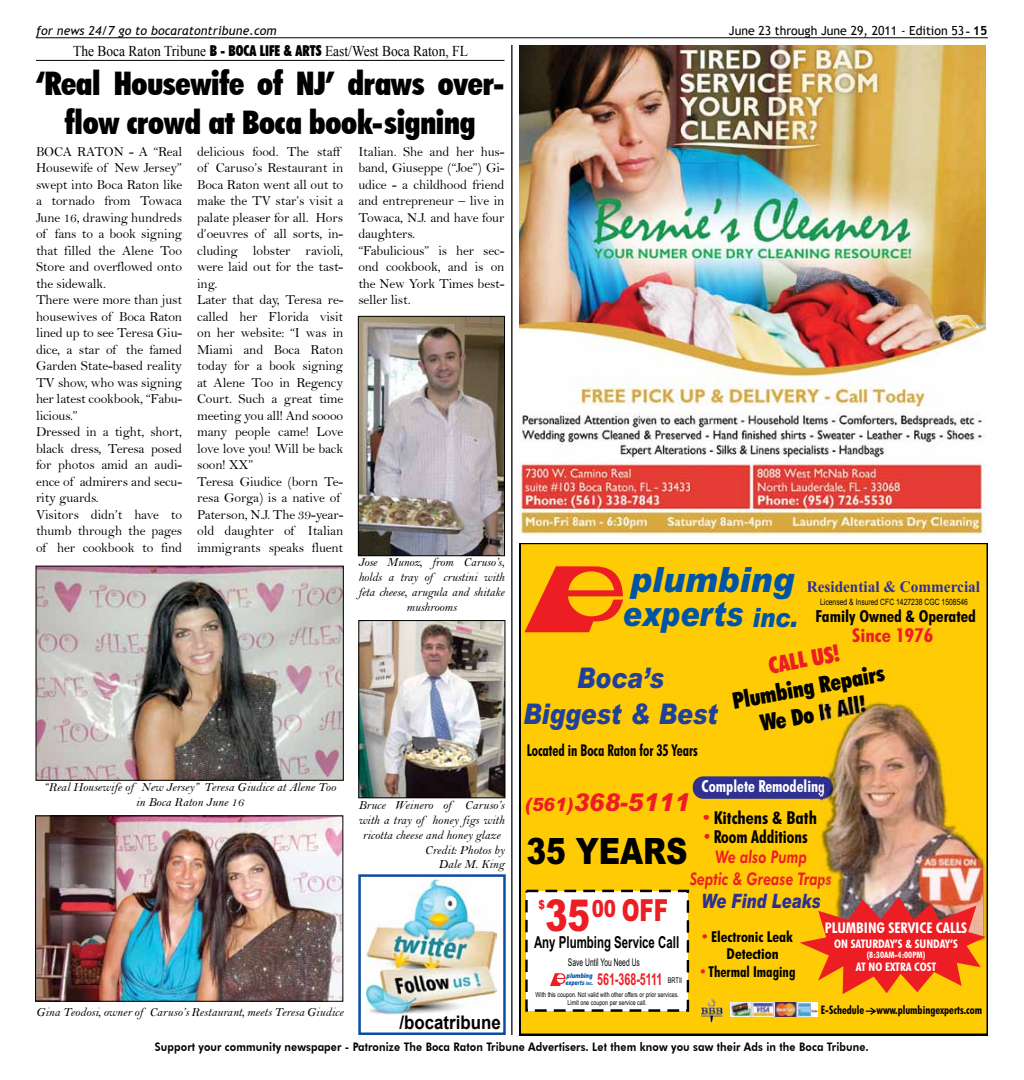
<style>
.page{position:relative;width:1024px;height:1080px;background:#fff}
.page>*{position:absolute;margin:0;border:0;box-sizing:border-box;transform-origin:0 0}
.t1{font:900 36.25px "Arial";color:#000;scale:.82 1}
.t2{font:italic 900 34.88px "Arial";color:#0054a6;scale:.94 1}
.t3{font:italic 900 34.38px "Arial";color:#0054a6;scale:.83 1}
.t4{font:900 condensed 32.5px/38.8px "Futura BT";letter-spacing:-.01em;color:#000;text-align:center}
.t5{font:900 30.38px "Arial";color:#ed1d24;scale:.71 1}
.t6{font:italic 900 28.5px/36.1px "Arial";color:#21409a;text-align:center;scale:.83 1}
.t7{font:italic 900 24.38px "Arial";color:#ed1d24;scale:.95 1}
.t8{font:900 23.75px "Arial";color:#ed1d24;scale:.77 1}
.t9{font:900 condensed 22.88px/27.2px "Futura BT";color:#000;text-align:center;scale:.95 1}
.t10{font:900 condensed 22.88px "Futura BT";color:#ed1d24;scale:.95 1}
.t11{font:italic 900 19.88px "Arial";color:#2e3092;scale:.76 1}
.t12{font:700 condensed 19.25px "Futura BT";color:#ed1d24;scale:1.11 1}
.t13{font:700 18.75px "Arial";color:#000;scale:.9 1}
.t14{font:700 condensed 17.88px "Futura BT";color:#000;scale:1.04 1}
.t15{font:700 condensed 17.88px "Futura BT";color:#000;scale:.95 1}
.t16{font:italic 800 17.38px/21.1px "Futura BT";color:#ed1d24;text-align:center;scale:.8 1}
.t17{font:700 condensed 16.62px "Futura BT";color:#000;scale:1.04 1}
.t18{font:700 condensed 16.62px "Futura BT";color:#fff;scale:.95 1}
.t19{font:700 16.5px "Arial Narrow";color:#000;scale:.85 1}
.t20{font:700 condensed 16.38px "Futura BT";color:#000;scale:.86 1}
.t21{font:700 16.38px "Arial";color:#ed1d24;scale:.65 1}
.t22{font:700 16px "Times New Roman";color:#2e3092;scale:.95 1}
.t23{font:15px "Times New Roman";color:#000;scale:.9 1}
.t24{font:700 condensed 15px/17.1px "Futura BT";color:#000;scale:1.04 1}
.t25{font:700 condensed 15px "Futura BT";color:#000;scale:.95 1}
.t26{font:700 condensed 14.75px "Futura BT";color:#fff;scale:1.04 1}
.t27{font:13.75px/16.5px "Bell";letter-spacing:-.01em;color:#000}
.t28{font:12.5px/15px "Bell MT Italic";color:#000;text-align:center}
.t29{font:12.5px "Trebuchet MS";color:#000}
.t30{font:italic 12.5px "Trebuchet MS";letter-spacing:.01em;color:#000}
.t31{font:900 12.5px "Arial";color:#ed1d24;scale:.77 1}
.t32{font:700 condensed 11.88px "Futura BT";color:#fff;scale:1.04 1}
.t33{font:800 11.75px "Futura BT";letter-spacing:.01em;color:#000;scale:.9 1}
.t34{font:700 condensed 11.75px "Futura BT";color:#000;scale:.95 1}
.t35{font:10.62px "Arial Narrow";color:#000;scale:.77 1}
.t36{font:700 condensed 8.88px "Futura BT";color:#fff;scale:1.04 1}
.t37{font:8.75px "Arial Narrow";color:#000;scale:.95 1}
.t38{font:7.75px "Arial Narrow";color:#000;scale:.88 1}
.t39{font:6.88px/7.8px "Arial";color:#000;text-align:center;scale:.77 1}
.t40{font:italic 900 6.75px/6.6px "Arial";color:#0054a6;scale:.76 1}
.s1{font-family:"Times New Roman";font-weight:700}
.s2{font-weight:700}
.s3{font-family:"Futura BT";font-weight:900;font-stretch:condensed}
.s4{font-size:26.62px}
.s5{font-size:18.38px}
.s6{font-family:"Adobe Caslon Pro";font-stretch:normal;font-size:18.5px;color:#ed1d24}
.s7{font-size:43.88px}
.s8{font-family:"Adobe Caslon Pro";font-stretch:normal;font-size:15.5px;color:#ed1d24}
.s9{font-size:5.12px}
</style>
<div class="page">
<hr style="left:36px;top:37px;width:952px;height:1px;background:#000">
<hr style="left:36px;top:60px;width:468px;height:1px;background:#000">
<svg style="left:519px;top:544px;width:469px;height:491px;background:#edb729"></svg>
<img style="left:38px;top:568px;width:304px;height:211px">
<div style="left:36px;top:566px;width:308px;height:215px;border:1px solid #000"></div>
<img style="left:37px;top:817px;width:304px;height:183px">
<div style="left:35px;top:815px;width:308px;height:187px;border:1px solid #000"></div>
<img style="left:360px;top:318px;width:143px;height:236px">
<div style="left:358px;top:316px;width:147px;height:240px;border:1px solid #000"></div>
<img style="left:360px;top:622px;width:143px;height:174px">
<div style="left:358px;top:620px;width:147px;height:178px;border:1px solid #000"></div>
<img style="left:519px;top:45px;width:467px;height:490px">
<div style="left:358px;top:874px;width:148px;height:161px;border:2px solid #084da1"></div>
<img style="left:366px;top:879px;width:131px;height:135px">
<hr style="left:511px;top:45px;width:1px;height:990px;background:#000">
<p class="t30" style="left:36px;top:23px;width:242px">for news 24/7 go to bocaratontribune.com</p>
<p class="t29" style="left:729px;top:23px;width:260px">June 23 through June 29, 2011 - Edition 53 <span class="s1">-</span> <span class="s2">15</span></p>
<p class="t23" style="left:73px;top:41px;width:440px">The Boca Raton Tribune <span class="s3">B - BOCA LIFE &amp; ARTS</span> East/West Boca Raton, FL</p>
<h3 class="t4" style="left:36px;top:64px;width:470px">‘Real Housewife of NJ’ draws over&shy;flow crowd at Boca book-signing</h3>
<p class="t27" style="left:197px;top:143px;width:148px">delicious food. The staff of Caruso’s Restaurant in<br>Boca Raton went all out to make the TV star’s visit a palate pleaser for all. Hors d’oeuvres of all sorts, in&shy;cluding lobster ravioli, were laid out for the tast&shy;ing.<br>Later that day, Teresa re&shy;called her Florida visit on her website: “I was in<br>Miami and Boca Raton today for a book signing at Alene Too in Regency<br>Court. Such a great time meeting you all! And soooo many people came! Love love love you! Will be back soon! XX”<br>Teresa Giudice (born Te&shy;resa Gorga) is a native of<br>Paterson, N.J. The 39-year&shy;old daughter of Italian immigrants speaks fluent</p>
<p class="t27" style="left:36px;top:143px;width:148px">BOCA RATON - A “Real<br>Housewife of New Jersey” swept into Boca Raton like a tornado from Towaca<br>June 16, drawing hundreds of fans to a book signing that filled the Alene Too<br>Store and overflowed onto the sidewalk.<br>There were more than just housewives of Boca Raton lined up to see Teresa Giu&shy;dice, a star of the famed<br>Garden State-based reality<br>TV show, who was signing her latest cookbook, “Fabu&shy;licious.”<br>Dressed in a tight, short, black dress, Teresa posed for photos amid an audi&shy;ence of admirers and secu&shy;rity guards.<br>Visitors didn’t have to thumb through the pages of her cookbook to find</p>
<p class="t27" style="left:358px;top:143px;width:148px">Italian. She and her hus&shy;band, Giuseppe (“Joe”) Gi&shy;udice - a childhood friend and entrepreneur – live in<br>Towaca, N.J. and have four daughters.<br>“Fabulicious” is her sec&shy;ond cookbook, and is on the New York Times best&shy;seller list.</p>
<p class="t28" style="left:358px;top:555px;width:148px">Jose Munoz, from Caruso’s, holds a tray of crustini with feta cheese, arugula and shitake mushrooms</p>
<p class="t28" style="left:43px;top:780px;width:294px">“Real Housewife of New Jersey” Teresa Giudice at Alene Too in Boca Raton June 16</p>
<p class="t28" style="left:358px;top:798px;width:148px">Bruce Weinero of Caruso’s with a tray of honey figs with ricotta cheese and honey glaze</p>
<p class="t28" style="left:425px;top:843px;width:81px;line-height:13.8px;text-align:right">Credit: Photos by<br>Dale M. King</p>
<p class="t28" style="left:36px;top:1005px;width:309px">Gina Teodosi, owner of Caruso’s Restaurant, meets Teresa Giudice</p>
<h3 class="t13" style="left:399px;top:1010px;width:114px">/bocatribune</h3>
<h2 class="t2" style="left:630px;top:557px;width:176px">plumbing</h2>
<h3 class="t3" style="left:622px;top:591px;width:213px">experts <span class="s4">inc.</span></h3>
<p class="t22" style="left:807px;top:576px;width:184px">Residential &amp; Commercial</p>
<p class="t37" style="left:820px;top:596px;width:157px">Licensed &amp; Insured CFC 1427238 CGC 1508546</p>
<p class="t17" style="left:815px;top:605px;width:156px">Family Owned &amp; Operated</p>
<h3 class="t12" style="left:852px;top:623px;width:74px">Since 1976</h3>
<h3 class="t10" style="left:766px;top:651px;width:77px;rotate:-10deg">CALL US!</h3>
<h3 class="t9" style="left:730px;top:689px;width:164px;rotate:-10deg">Plumbing Repairs<br>We Do It All!</h3>
<h3 class="t6" style="left:523px;top:662px;width:236px">Boca’s<br>Biggest &amp; Best</h3>
<p class="t20" style="left:527px;top:740px;width:200px">Located in Boca Raton for 35 Years</p>
<h3 class="t7" style="left:525px;top:786px;width:175px"><span class="s5">(561)</span>368-5111</h3>
<p class="t18" style="left:701px;top:776px;width:132px">Complete Remodeling</p>
<h3 class="t14" style="left:703px;top:806px;width:111px"><span class="s6">•</span> Kitchens &amp; Bath</h3>
<h3 class="t15" style="left:704px;top:825px;width:111px"><span class="s6">•</span> Room Additions</h3>
<h1 class="t1" style="left:526px;top:828px;width:198px">35 YEARS</h1>
<p class="t16" style="left:690px;top:848px;width:179px">We also Pump<br>Septic &amp; Grease Traps</p>
<h3 class="t11" style="left:701px;top:889px;width:158px">We Find Leaks</h3>
<p class="t26" style="left:825px;top:919px;width:138px">PLUMBING SERVICE CALLS</p>
<p class="t32" style="left:834px;top:936px;width:121px">ON SATURDAY’S &amp; SUNDAY’S</p>
<p class="t36" style="left:867px;top:949px;width:58px">(8:30AM-4:00PM)</p>
<p class="t32" style="left:855px;top:959px;width:79px">AT NO EXTRA COST</p>
<p class="t34" style="left:821px;top:1002px;width:171px">E-Schedule www.plumbingexperts.com</p>
<h3 class="t5" style="left:545px;top:890px;width:175px"><span class="s7">35</span> OFF</h3>
<p class="t31" style="left:538px;top:896px;width:10px">$</p>
<h3 class="t8" style="left:592px;top:893px;width:33px">00</h3>
<p class="t24" style="left:726px;top:930px;width:65px;text-indent:-24px"><span class="s8">•</span> Electronic Leak<br>Detection</p>
<p class="t25" style="left:700px;top:962px;width:102px"><span class="s8">•</span> Thermal Imaging</p>
<p class="t19" style="left:534px;top:931px;width:172px">Any Plumbing Service Call</p>
<p class="t38" style="left:668px;top:975px;width:18px">BRTII</p>
<p class="t39" style="left:535px;top:992px;width:188px">With this coupon. Not valid with other offers or prior services.<br>Limit one coupon per service call.</p>
<p class="t35" style="left:568px;top:956px;width:95px">Save Until You Need Us</p>
<p class="t40" style="left:565px;top:973px;width:38px">plumbing experts <span class="s9">inc.</span></p>
<p class="t21" style="left:597px;top:969px;width:102px">561-368-5111</p>
<p class="t33" style="left:155px;top:1039px;width:795px">Support your community newspaper - Patronize The Boca Raton Tribune Advertisers. Let them know you saw their Ads in the Boca Tribune.</p>
</div>
